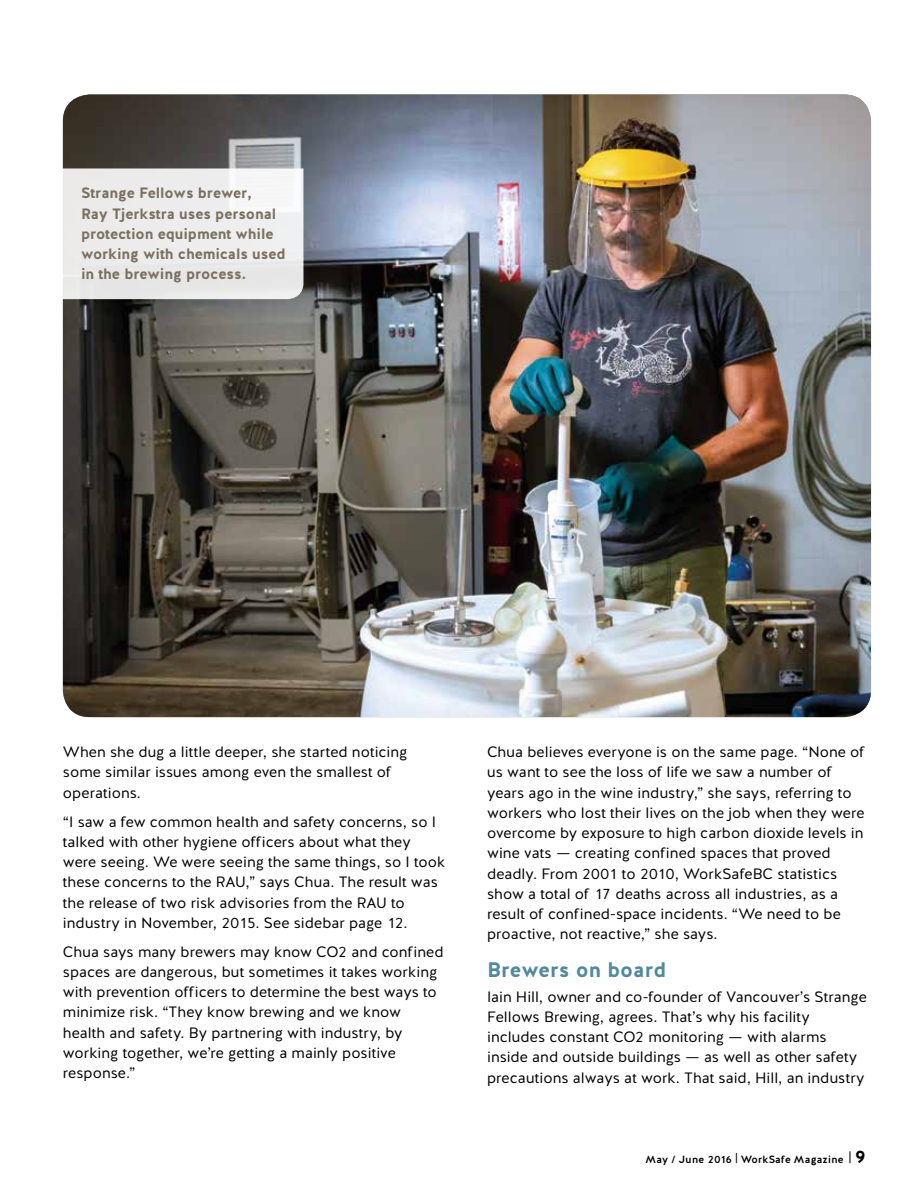
<style>
.page{position:relative;width:918px;height:1188px;background:#fff}
.page>*{position:absolute;margin:0;border:0;box-sizing:border-box;transform-origin:0 0}
.t1{font:21px "Work Safe BC Halis R Bold";color:#528a9b}
.t2{font:15px/20.2px "Work Safe BC Halis R Book";letter-spacing:.005em;color:#000}
.t3{font:15px/20.2px "Work Safe BC Halis R Bold";letter-spacing:-.01em;color:#7b7060}
.t4{font:10.5px "Work Safe BC Halis R Medium";letter-spacing:.025em;color:#000}
.s1{font-family:"Work Safe BC Halis R Bold";font-size:18px}
</style>
<div class="page">
<img style="left:63px;top:94px;width:808px;height:623px">
<svg style="left:62px;top:168px;width:241px;height:131px"></svg>
<svg style="left:849px;top:1151px;width:1px;height:12px"></svg>
<p class="t3" style="left:81px;top:183px;width:206px">Strange Fellows brewer,<br>Ray Tjerkstra uses personal protection equipment while working with chemicals used in the brewing process.</p>
<p class="t2" style="left:63px;top:742px;width:346px">When she dug a little deeper, she started noticing some similar issues among even the smallest of operations.</p>
<p class="t2" style="left:63px;top:812px;width:384px">“I saw a few common health and safety concerns, so I talked with other hygiene officers about what they were seeing. We were seeing the same things, so I took these concerns to the RAU,” says Chua. The result was the release of two risk advisories from the RAU to industry in November, 2015. See sidebar page 12.</p>
<p class="t2" style="left:63px;top:942px;width:382px">Chua says many brewers may know CO2 and confined spaces are dangerous, but sometimes it takes working with prevention officers to determine the best ways to minimize risk. “They know brewing and we know health and safety. By partnering with industry, by working together, we’re getting a mainly positive response.”</p>
<p class="t2" style="left:487px;top:742px;width:379px">Chua believes everyone is on the same page. “None of us want to see the loss of life we saw a number of years ago in the wine industry,” she says, referring to workers who lost their lives on the job when they were overcome by exposure to high carbon dioxide levels in wine vats — creating confined spaces that proved deadly. From 2001 to 2010, WorkSafeBC statistics show a total of 17 deaths across all industries, as a result of confined-space incidents. “We need to be proactive, not reactive,” she says.</p>
<h1 class="t1" style="left:487px;top:956px;width:181px">Brewers on board</h1>
<p class="t2" style="left:487px;top:987px;width:381px">Iain Hill, owner and co-founder of Vancouver’s Strange Fellows Brewing, agrees. That’s why his facility includes constant CO2 monitoring — with alarms inside and outside buildings — as well as other safety precautions always at work. That said, Hill, an industry</p>
<p class="t4" style="left:646px;top:1153px;width:222px">May / June 2016 | WorkSafe Magazine <span class="s1">9</span></p>
</div>
